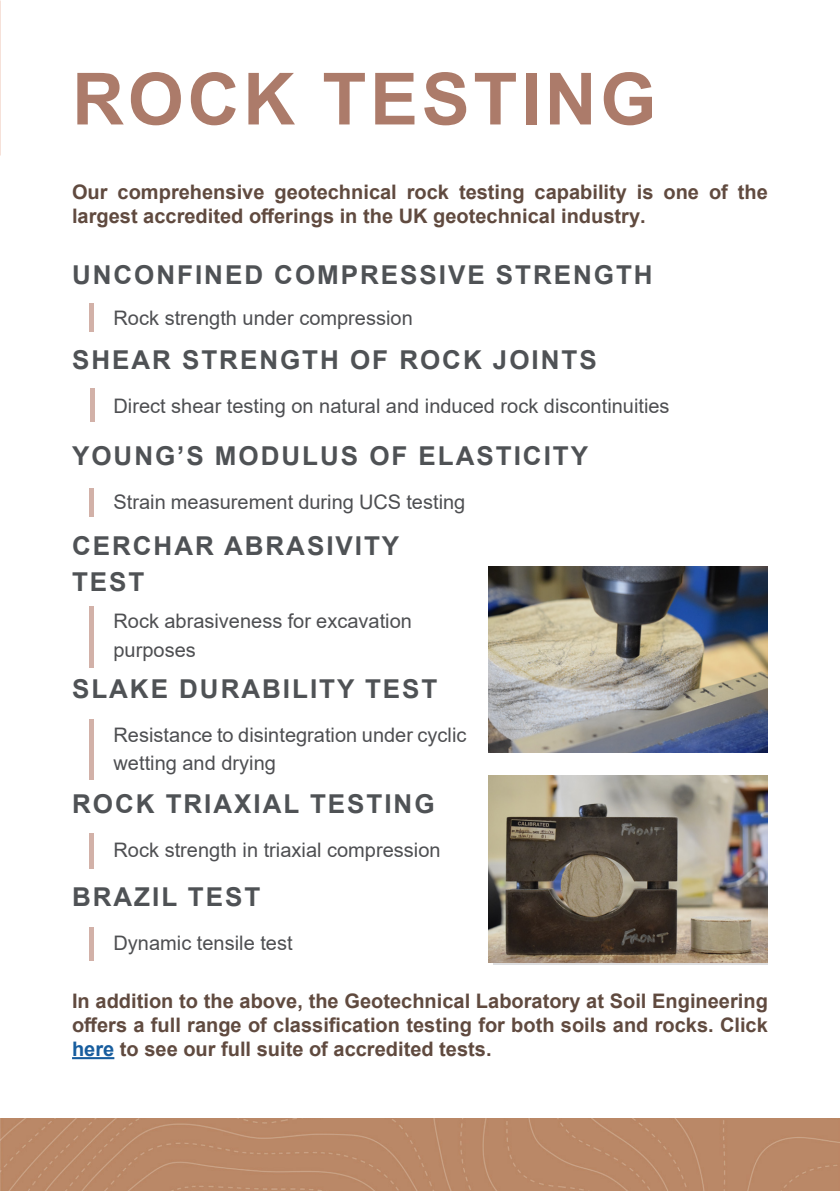
<style>
.page{position:relative;width:840px;height:1191px;background:#fff}
.page>*{position:absolute;margin:0;border:0;box-sizing:border-box;transform-origin:0 0}
.map_SOFT_text{font:700 72px "Arial";letter-spacing:.05em;color:#ac7b6a}
.TITLE_MEDIUM{font:700 26px "Arial";letter-spacing:.075em;color:#4f5255}
.title_big_map{font:700 20px/24px "Arial";color:#604a3f}
.FULL_TEXT_small{font:20px "Arial";color:#4e4f52}
.s1{color:#175d9e}
</style>
<div class="page">
<img style="left:488px;top:776px;width:279px;height:186px">
<img style="left:488px;top:566px;width:279px;height:186px">
<div style="left:0;top:1119px;width:839px;height:72px;background:#ba8867"></div>
<hr style="left:72px;top:1057px;width:42px;height:2px;background:#175d9e">
<hr style="left:90px;top:303px;width:4px;height:29px;background:#d2b1a8">
<hr style="left:90px;top:389px;width:4px;height:33px;background:#d2b1a8">
<div style="left:89px;top:488px;width:5px;height:29px;background:#d2b1a8"></div>
<div style="left:89px;top:606px;width:5px;height:61px;background:#d2b1a8"></div>
<div style="left:89px;top:719px;width:5px;height:61px;background:#d2b1a8"></div>
<hr style="left:90px;top:833px;width:4px;height:36px;background:#d2b1a8">
<div style="left:89px;top:927px;width:5px;height:33px;background:#d2b1a8"></div>
<p class="map_SOFT_text" style="left:72px;top:48px;width:585px">ROCK TESTING</p>
<p class="title_big_map" style="left:72px;top:180px;width:697px">Our comprehensive geotechnical rock testing capability is one of the largest accredited offerings in the UK geotechnical industry.</p>
<p class="TITLE_MEDIUM" style="left:72px;top:256px;width:581px">UNCONFINED COMPRESSIVE STRENGTH</p>
<p class="FULL_TEXT_small" style="left:113px;top:304px;width:300px">Rock strength under compression</p>
<p class="TITLE_MEDIUM" style="left:72px;top:341px;width:526px">SHEAR STRENGTH OF ROCK JOINTS</p>
<p class="FULL_TEXT_small" style="left:113px;top:392px;width:557px">Direct shear testing on natural and induced rock discontinuities</p>
<p class="TITLE_MEDIUM" style="left:72px;top:438px;width:517px">YOUNG’S MODULUS OF ELASTICITY</p>
<p class="FULL_TEXT_small" style="left:113px;top:488px;width:353px">Strain measurement during UCS testing</p>
<p class="TITLE_MEDIUM" style="left:72px;top:527px;width:328px">CERCHAR ABRASIVITY</p>
<p class="TITLE_MEDIUM" style="left:72px;top:563px;width:74px">TEST</p>
<p class="FULL_TEXT_small" style="left:113px;top:607px;width:300px">Rock abrasiveness for excavation</p>
<p class="FULL_TEXT_small" style="left:113px;top:635px;width:84px">purposes</p>
<p class="TITLE_MEDIUM" style="left:72px;top:670px;width:366px">SLAKE DURABILITY TEST</p>
<p class="FULL_TEXT_small" style="left:113px;top:721px;width:354px">Resistance to disintegration under cyclic</p>
<p class="FULL_TEXT_small" style="left:113px;top:749px;width:164px">wetting and drying</p>
<p class="TITLE_MEDIUM" style="left:72px;top:786px;width:364px">ROCK TRIAXIAL TESTING</p>
<p class="FULL_TEXT_small" style="left:113px;top:836px;width:328px">Rock strength in triaxial compression</p>
<p class="TITLE_MEDIUM" style="left:72px;top:878px;width:190px">BRAZIL TEST</p>
<p class="FULL_TEXT_small" style="left:113px;top:929px;width:180px">Dynamic tensile test</p>
<p class="title_big_map" style="left:72px;top:989px;width:697px;text-align:justify">In addition to the above, the Geotechnical Laboratory at Soil Engineering offers a full range of classification testing for both soils and rocks. Click <span class="s1">here</span> to see our full suite of accredited tests.</p>
</div>
